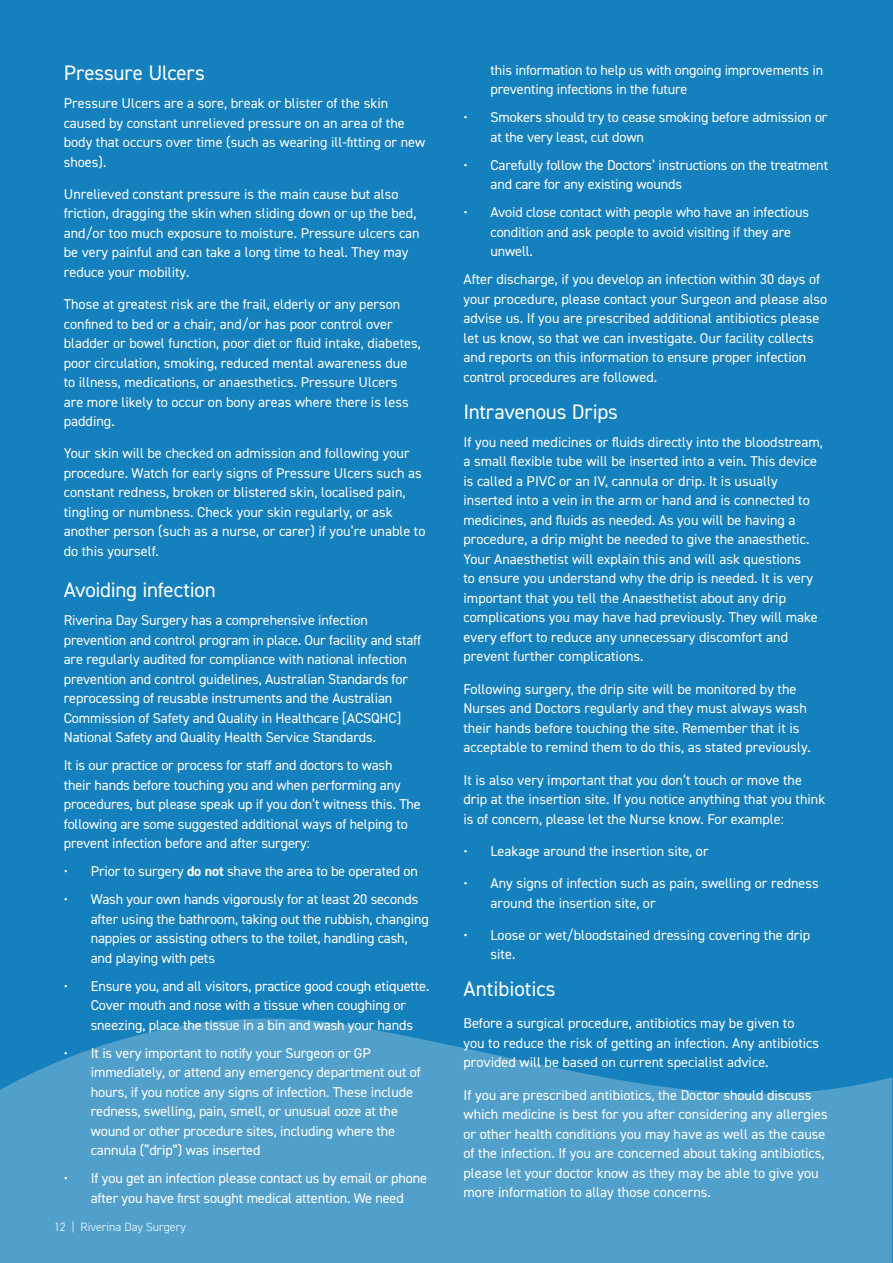
<style>
.page{position:relative;width:893px;height:1263px;background:#fff}
.page>*{position:absolute;margin:0;border:0;box-sizing:border-box;transform-origin:0 0}
.Paragraph_Style_1{font:21px "DIN2014";letter-spacing:-.01em;color:#fff}
.Headline2{font:21px "DIN2014";color:#fff}
.Headline2-2{font:14.25px/19.5px "DIN2014";color:#fff}
.Body_Copy{font:14.25px/19.5px "DIN2014";letter-spacing:-.01em;color:#fff}
.t1{font:300 12px "DIN2014";color:#fff}
.s1{font-weight:700}
</style>
<div class="page">
<div style="left:0;top:0;width:892px;height:1263px;background:#1480bd"></div>
<svg style="left:0;top:1018px;width:892px;height:245px;fill:#51a0cc"></svg>
<p class="Paragraph_Style_1" style="left:64px;top:60px;width:143px">Pressure Ulcers</p>
<p class="Headline2-2" style="left:64px;top:93px;width:363px">Pressure Ulcers are a sore, break or blister of the skin caused by constant unrelieved pressure on an area of the body that occurs over time (such as wearing ill-fitting or new shoes).</p>
<p class="Headline2-2" style="left:64px;top:184px;width:357px">Unrelieved constant pressure is the main cause but also friction, dragging the skin when sliding down or up the bed, and/or too much exposure to moisture. Pressure ulcers can be very painful and can take a long time to heal. They may reduce your mobility.</p>
<p class="Headline2-2" style="left:64px;top:294px;width:359px">Those at greatest risk are the frail, elderly or any person confined to bed or a chair, and/or has poor control over bladder or bowel function, poor diet or fluid intake, diabetes, poor circulation, smoking, reduced mental awareness due to illness, medications, or anaesthetics. Pressure Ulcers<br>are more likely to occur on bony areas where there is less padding.</p>
<p class="Headline2-2" style="left:64px;top:443px;width:363px">Your skin will be checked on admission and following your procedure. Watch for early signs of Pressure Ulcers such as constant redness, broken or blistered skin, localised pain, tingling or numbness. Check your skin regularly, or ask another person (such as a nurse, or carer) if you’re unable to do this yourself.</p>
<p class="Paragraph_Style_1" style="left:64px;top:577px;width:153px">Avoiding infection</p>
<p class="Body_Copy" style="left:64px;top:610px;width:359px">Riverina Day Surgery has a comprehensive infection prevention and control program in place. Our facility and staff are regularly audited for compliance with national infection prevention and control guidelines, Australian Standards for reprocessing of reusable instruments and the Australian Commission of Safety and Quality in Healthcare [ACSQHC] National Safety and Quality Health Service Standards.</p>
<p class="Body_Copy" style="left:64px;top:755px;width:359px">It is our practice or process for staff and doctors to wash their hands before touching you and when performing any procedures, but please speak up if you don’t witness this. The following are some suggested additional ways of helping to prevent infection before and after surgery:</p>
<p class="Headline2-2" style="left:64px;top:861px;width:356px">• Prior to surgery <span class="s1">do not</span> shave the area to be operated on</p>
<p class="Headline2-2" style="left:91px;top:889px;width:339px;text-indent:-27px">• Wash your own hands vigorously for at least 20 seconds after using the bathroom, taking out the rubbish, changing nappies or assisting others to the toilet, handling cash, and playing with pets</p>
<p class="Headline2-2" style="left:91px;top:976px;width:340px;text-indent:-27px">• Ensure you, and all visitors, practice good cough etiquette.<br>Cover mouth and nose with a tissue when coughing or sneezing, place the tissue in a bin and wash your hands</p>
<p class="Headline2-2" style="left:91px;top:1043px;width:332px;text-indent:-27px">• It is very important to notify your Surgeon or GP immediately, or attend any emergency department out of hours, if you notice any signs of infection. These include redness, swelling, pain, smell, or unusual ooze at the wound or other procedure sites, including where the cannula (“drip”) was inserted</p>
<p class="Headline2-2" style="left:64px;top:1168px;width:365px;text-align:center">• If you get an infection please contact us by email or phone after you have first sought medical attention. We need</p>
<p class="t1" style="left:54px;top:1220px;width:133px">12 | Riverina Day Surgery</p>
<p class="Headline2-2" style="left:490px;top:60px;width:334px">this information to help us with ongoing improvements in preventing infections in the future</p>
<p class="Headline2-2" style="left:490px;top:107px;width:339px;text-indent:-27px">• Smokers should try to cease smoking before admission or at the very least, cut down</p>
<p class="Headline2-2" style="left:490px;top:155px;width:339px;text-indent:-27px">• Carefully follow the Doctors’ instructions on the treatment and care for any existing wounds</p>
<p class="Headline2-2" style="left:490px;top:202px;width:320px;text-indent:-27px">• Avoid close contact with people who have an infectious condition and ask people to avoid visiting if they are unwell.</p>
<p class="Body_Copy" style="left:463px;top:269px;width:365px">After discharge, if you develop an infection within 30 days of your procedure, please contact your Surgeon and please also advise us. If you are prescribed additional antibiotics please let us know, so that we can investigate. Our facility collects and reports on this information to ensure proper infection control procedures are followed.</p>
<p class="Paragraph_Style_1" style="left:463px;top:399px;width:156px">Intravenous Drips</p>
<p class="Headline2-2" style="left:463px;top:432px;width:361px">If you need medicines or fluids directly into the bloodstream, a small flexible tube will be inserted into a vein. This device is called a PIVC or an IV, cannula or drip. It is usually inserted into a vein in the arm or hand and is connected to medicines, and fluids as needed. As you will be having a procedure, a drip might be needed to give the anaesthetic.<br>Your Anaesthetist will explain this and will ask questions<br>to ensure you understand why the drip is needed. It is very important that you tell the Anaesthetist about any drip complications you may have had previously. They will make every effort to reduce any unnecessary discomfort and prevent further complications.</p>
<p class="Headline2-2" style="left:463px;top:679px;width:349px">Following surgery, the drip site will be monitored by the Nurses and Doctors regularly and they must always wash their hands before touching the site. Remember that it is acceptable to remind them to do this, as stated previously.</p>
<p class="Headline2-2" style="left:463px;top:769px;width:363px">It is also very important that you don’t touch or move the drip at the insertion site. If you notice anything that you think is of concern, please let the Nurse know. For example:</p>
<p class="Headline2-2" style="left:463px;top:841px;width:247px">• Leakage around the insertion site, or</p>
<p class="Headline2-2" style="left:490px;top:873px;width:330px;text-indent:-27px">• Any signs of infection such as pain, swelling or redness around the insertion site, or</p>
<p class="Headline2-2" style="left:490px;top:925px;width:321px;text-indent:-27px">• Loose or wet/bloodstained dressing covering the drip site.</p>
<p class="Headline2" style="left:463px;top:976px;width:94px">Antibiotics</p>
<p class="Headline2-2" style="left:463px;top:1013px;width:357px">Before a surgical procedure, antibiotics may be given to you to reduce the risk of getting an infection. Any antibiotics provided will be based on current specialist advice.</p>
<p class="Headline2-2" style="left:463px;top:1085px;width:366px">If you are prescribed antibiotics, the Doctor should discuss which medicine is best for you after considering any allergies or other health conditions you may have as well as the cause of the infection. If you are concerned about taking antibiotics, please let your doctor know as they may be able to give you more information to allay those concerns.</p>
</div>
